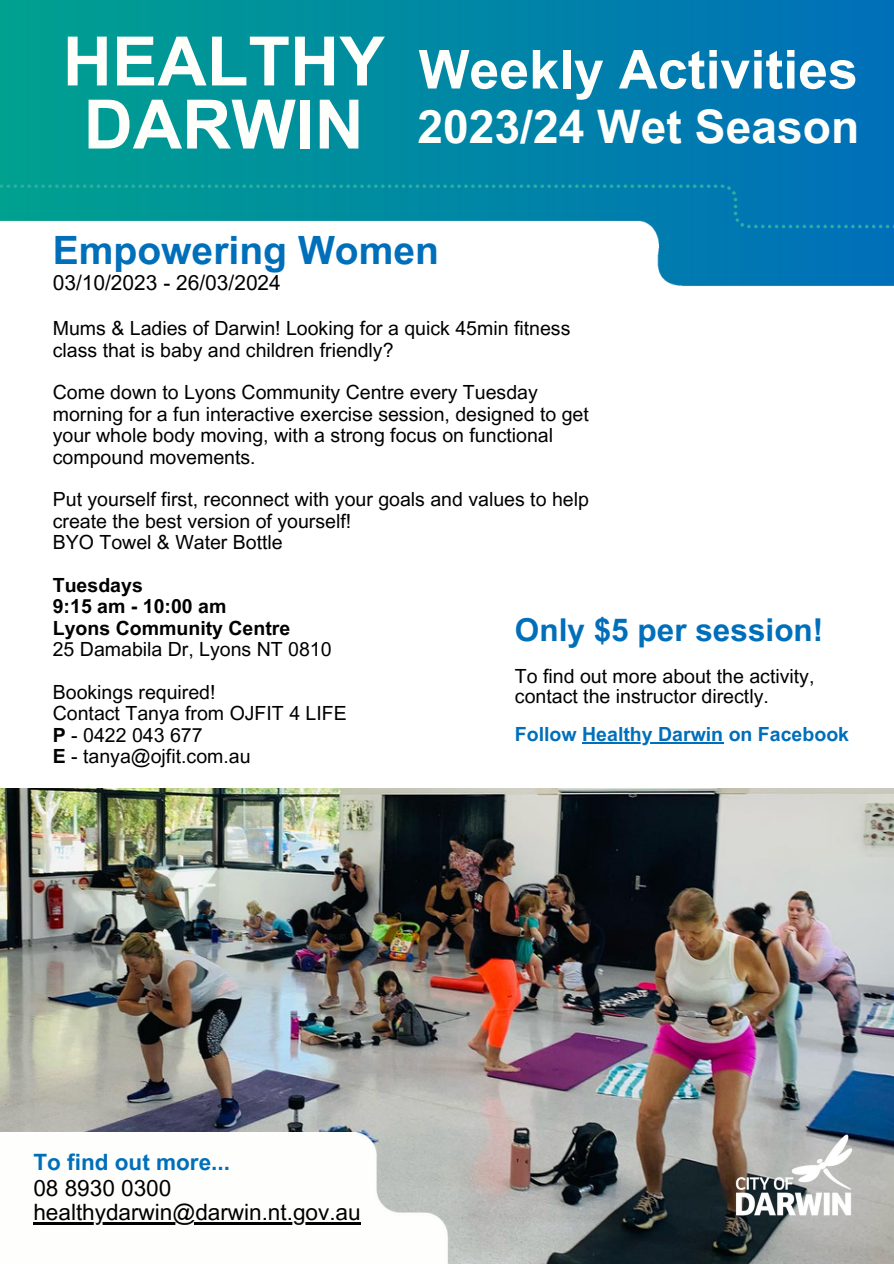
<style>
.page{position:relative;width:894px;height:1264px;background:#fff}
.page>*{position:absolute;margin:0;border:0;box-sizing:border-box;transform-origin:0 0}
.t1{font:700 68.1px/63px "Arial MT Pro";color:#fefefb;text-align:center}
.t2{font:700 53.7px "Arial MT Pro";color:#fefefb}
.t3{font:700 46.2px "Arial MT Pro";color:#fefefb}
.t4{font:700 39px "Arial MT Pro";color:#006fba}
.t5{font:700 31.5px "Arial MT Pro";color:#006fba}
.t6{font:22.5px "Arial MT Pro";color:#000}
.t7{font:700 22.5px "Arial MT Pro";color:#006fba}
.t8{font:20.85px "Arial MT Pro";color:#000}
.t9{font:19.5px/21.5px "Arial MT Pro";color:#000}
.t10{font:700 19.5px "Arial MT Pro";color:#000}
.t11{font:700 19.5px "Arial MT Pro";color:#006fba}
.s1{font-weight:700}
</style>
<div class="page">
<img style="left:0;top:788px;width:893px;height:475px">
<img style="left:0;top:1132px;width:447px;height:131px">
<img style="left:0;top:0;width:893px;height:286px">
<img style="left:0;top:159px;width:893px;height:90px">
<img style="left:717px;top:1112px;width:152px;height:125px">
<hr style="left:582px;top:742px;width:141px;height:1px;background:#006fba">
<hr style="left:33px;top:1222px;width:327px;height:2px;background:#000">
<p class="t1" style="left:63px;top:39px;width:323px">HEALTHY<br>DARWIN</p>
<p class="t2" style="left:418px;top:49px;width:440px">Weekly Activities</p>
<p class="t3" style="left:417px;top:110px;width:443px">2023/24 Wet Season</p>
<p class="t4" style="left:53px;top:236px;width:387px">Empowering Women</p>
<p class="t8" style="left:53px;top:275px;width:229px">03/10/2023 - 26/03/2024</p>
<p class="t9" style="left:53px;top:320px;width:519px">Mums &amp; Ladies of Darwin! Looking for a quick 45min fitness class that is baby and children friendly?</p>
<p class="t9" style="left:53px;top:384px;width:537px">Come down to Lyons Community Centre every Tuesday morning for a fun interactive exercise session, designed to get your whole body moving, with a strong focus on functional compound movements.</p>
<p class="t9" style="left:53px;top:491px;width:537px">Put yourself first, reconnect with your goals and values to help create the best version of yourself!</p>
<p class="t9" style="left:53px;top:534px;width:231px">BYO Towel &amp; Water Bottle</p>
<p class="t10" style="left:53px;top:578px;width:92px">Tuesdays</p>
<p class="t10" style="left:53px;top:599px;width:175px">9:15 am - 10:00 am</p>
<p class="t10" style="left:53px;top:620px;width:239px">Lyons Community Centre</p>
<p class="t9" style="left:53px;top:641px;width:280px">25 Damabila Dr, Lyons NT 0810</p>
<p class="t9" style="left:53px;top:684px;width:164px">Bookings required!</p>
<p class="t9" style="left:53px;top:705px;width:295px">Contact Tanya from OJFIT 4 LIFE</p>
<p class="t9" style="left:53px;top:726px;width:151px"><span class="s1">P</span> - 0422 043 677</p>
<p class="t9" style="left:53px;top:748px;width:199px"><span class="s1">E</span> - tanya@ojfit.com.au</p>
<p class="t5" style="left:514px;top:618px;width:310px">Only $5 per session!</p>
<p class="t9" style="left:514px;top:669px;width:301px;line-height:19.2px">To find out more about the activity, contact the instructor directly.</p>
<p class="t11" style="left:514px;top:727px;width:335px">Follow Healthy Darwin on Facebook</p>
<p class="t7" style="left:33px;top:1154px;width:198px">To find out more...</p>
<p class="t6" style="left:33px;top:1179px;width:139px">08 8930 0300</p>
<p class="t6" style="left:33px;top:1204px;width:328px">healthydarwin@darwin.nt.gov.au</p>
</div>
